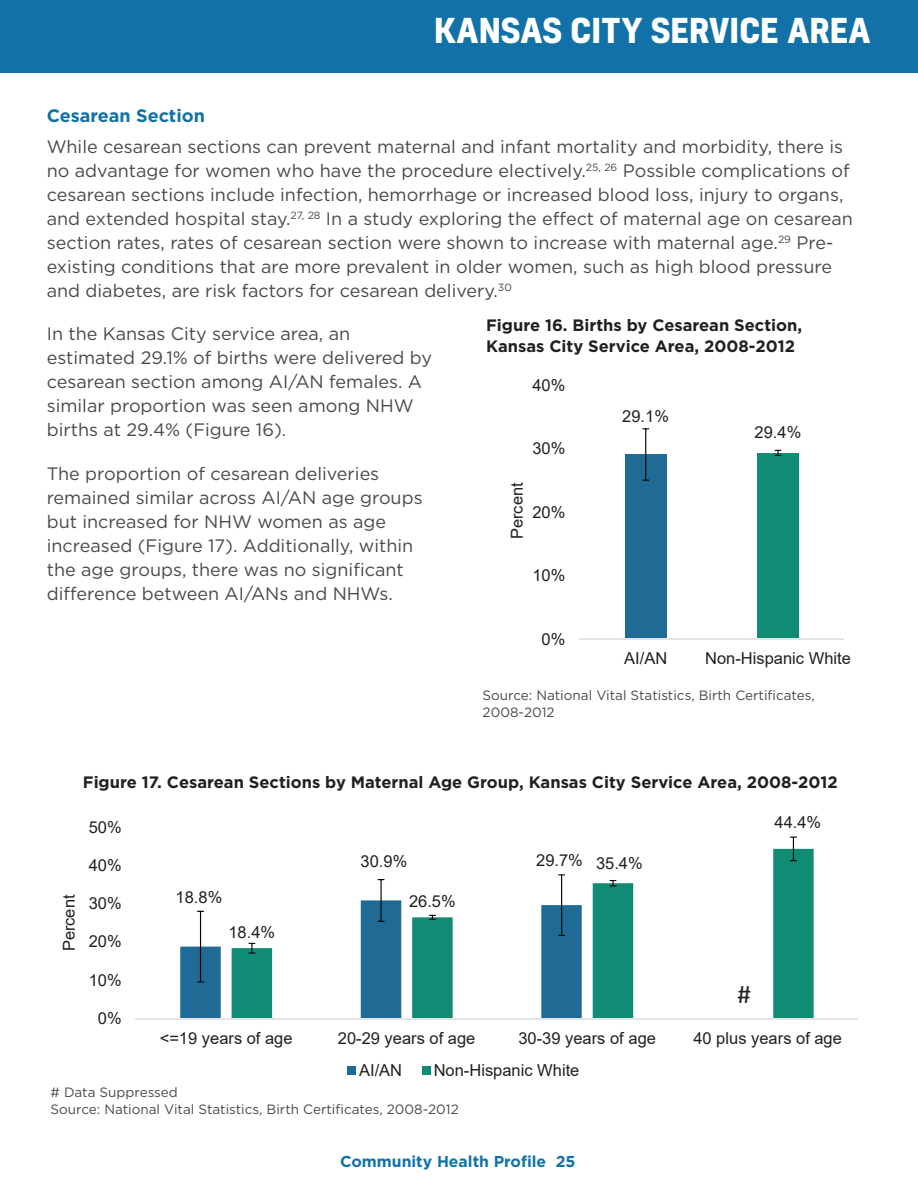
<style>
.page{position:relative;width:918px;height:1188px;background:#fff}
.page>*{position:absolute;margin:0;border:0;box-sizing:border-box;transform-origin:0 0}
.t1{font:700 33px "Kelson";color:#fff}
.t2{font:27px "Calibri";color:#231f20}
.t3{font:18px/24px "Gotham";color:#484948}
.t4{font:700 18px "Gotham";color:#1272a7}
.t5{font:16.5px "Arial";color:#231f20}
.t6{font:700 16.5px/21px "Gotham";color:#231f20}
.t7{font:700 15.75px "Gotham";color:#1272a7}
.t8{font:13.5px/17.2px "Gotham";color:#484948}
</style>
<div class="page">
<div style="left:0;top:0;width:918px;height:73px;background:#1272a7"></div>
<div style="left:757px;top:453px;width:42px;height:186px;background:#118c74"></div>
<div style="left:625px;top:454px;width:41px;height:185px;background:#1f6b95"></div>
<svg style="left:642px;top:428px;width:7px;height:53px"></svg>
<svg style="left:775px;top:450px;width:6px;height:6px"></svg>
<hr style="left:580px;top:639px;width:264px;height:1px;background:#e3e4e3">
<svg style="left:180px;top:910px;width:52px;height:108px"></svg>
<svg style="left:232px;top:849px;width:582px;height:169px"></svg>
<hr style="left:200px;top:947px;width:1px;height:35px;background:#040503">
<hr style="left:200px;top:911px;width:1px;height:36px;background:#040503">
<hr style="left:380px;top:900px;width:2px;height:21px;background:#040503">
<hr style="left:380px;top:880px;width:2px;height:20px;background:#040503">
<hr style="left:561px;top:905px;width:1px;height:30px;background:#040503">
<hr style="left:561px;top:875px;width:1px;height:30px;background:#040503">
<svg style="left:249px;top:943px;width:6px;height:11px"></svg>
<svg style="left:429px;top:915px;width:7px;height:5px"></svg>
<svg style="left:610px;top:880px;width:6px;height:6px"></svg>
<svg style="left:790px;top:837px;width:7px;height:24px"></svg>
<hr style="left:136px;top:1018px;width:722px;height:1px;background:#e3e4e3">
<div style="left:347px;top:1066px;width:9px;height:9px;background:#1f6b95"></div>
<div style="left:422px;top:1066px;width:8px;height:9px;background:#118c74"></div>
<h1 class="t1" style="left:434px;top:7px;width:438px">KANSAS CITY SERVICE AREA</h1>
<p class="t4" style="left:47px;top:104px;width:160px">Cesarean Section</p>
<p class="t3" style="left:47px;top:134px;width:808px">While cesarean sections can prevent maternal and infant mortality and morbidity, there is no advantage for women who have the procedure electively.<sup>25,</sup> <sup>26</sup> Possible complications of cesarean sections include infection, hemorrhage or increased blood loss, injury to organs, and extended hospital stay.<sup>27,</sup> <sup>28</sup> In a study exploring the effect of maternal age on cesarean section rates, rates of cesarean section were shown to increase with maternal age.<sup>29</sup> Pre&shy;existing conditions that are more prevalent in older women, such as high blood pressure and diabetes, are risk factors for cesarean delivery.<sup>30</sup></p>
<p class="t3" style="left:47px;top:322px;width:387px">In the Kansas City service area, an estimated 29.1% of births were delivered by cesarean section among AI/AN females. A similar proportion was seen among NHW births at 29.4% (Figure 16).</p>
<p class="t3" style="left:47px;top:461px;width:377px">The proportion of cesarean deliveries remained similar across AI/AN age groups but increased for NHW women as age increased (Figure 17). Additionally, within the age groups, there was no significant difference between AI/ANs and NHWs.</p>
<p class="t6" style="left:486px;top:314px;width:318px">Figure 16. Births by Cesarean Section,<br>Kansas City Service Area, 2008-2012</p>
<p class="t5" style="left:532px;top:374px;width:34px">40%</p>
<p class="t5" style="left:622px;top:404px;width:48px">29.1%</p>
<p class="t5" style="left:755px;top:421px;width:48px">29.4%</p>
<p class="t5" style="left:532px;top:437px;width:34px">30%</p>
<p class="t5" style="left:506px;top:539px;width:58px;rotate:-90deg">Percent</p>
<p class="t5" style="left:532px;top:500px;width:34px">20%</p>
<p class="t5" style="left:532px;top:564px;width:34px">10%</p>
<p class="t5" style="left:542px;top:627px;width:25px">0%</p>
<p class="t5" style="left:624px;top:647px;width:45px">AI/AN</p>
<p class="t5" style="left:705px;top:647px;width:147px">Non-Hispanic White</p>
<p class="t8" style="left:483px;top:686px;width:334px">Source: National Vital Statistics, Birth Certificates,<br>2008-2012</p>
<p class="t6" style="left:83px;top:772px;width:756px">Figure 17. Cesarean Sections by Maternal Age Group, Kansas City Service Area, 2008-2012</p>
<p class="t5" style="left:58px;top:951px;width:58px;rotate:-90deg">Percent</p>
<p class="t5" style="left:89px;top:816px;width:34px">50%</p>
<p class="t5" style="left:89px;top:854px;width:34px">40%</p>
<p class="t5" style="left:89px;top:892px;width:34px">30%</p>
<p class="t5" style="left:89px;top:930px;width:34px">20%</p>
<p class="t5" style="left:89px;top:969px;width:34px">10%</p>
<p class="t5" style="left:98px;top:1007px;width:25px">0%</p>
<p class="t5" style="left:176px;top:886px;width:48px">18.8%</p>
<p class="t5" style="left:228px;top:921px;width:48px">18.4%</p>
<p class="t5" style="left:361px;top:850px;width:48px">30.9%</p>
<p class="t5" style="left:536px;top:848px;width:48px">29.7%</p>
<p class="t5" style="left:409px;top:890px;width:48px">26.5%</p>
<p class="t5" style="left:596px;top:851px;width:48px">35.4%</p>
<p class="t5" style="left:775px;top:811px;width:48px">44.4%</p>
<h2 class="t2" style="left:737px;top:975px;width:15px">#</h2>
<p class="t5" style="left:160px;top:1026px;width:134px">&lt;=19 years of age</p>
<p class="t5" style="left:338px;top:1026px;width:139px">20-29 years of age</p>
<p class="t5" style="left:518px;top:1026px;width:139px">30-39 years of age</p>
<p class="t5" style="left:693px;top:1026px;width:150px">40 plus years of age</p>
<p class="t5" style="left:359px;top:1058px;width:45px">AI/AN</p>
<p class="t5" style="left:434px;top:1058px;width:147px">Non-Hispanic White</p>
<p class="t8" style="left:51px;top:1083px;width:410px"># Data Suppressed<br>Source: National Vital Statistics, Birth Certificates, 2008-2012</p>
<p class="t7" style="left:340px;top:1151px;width:237px">Community Health Profile 25</p>
</div>
